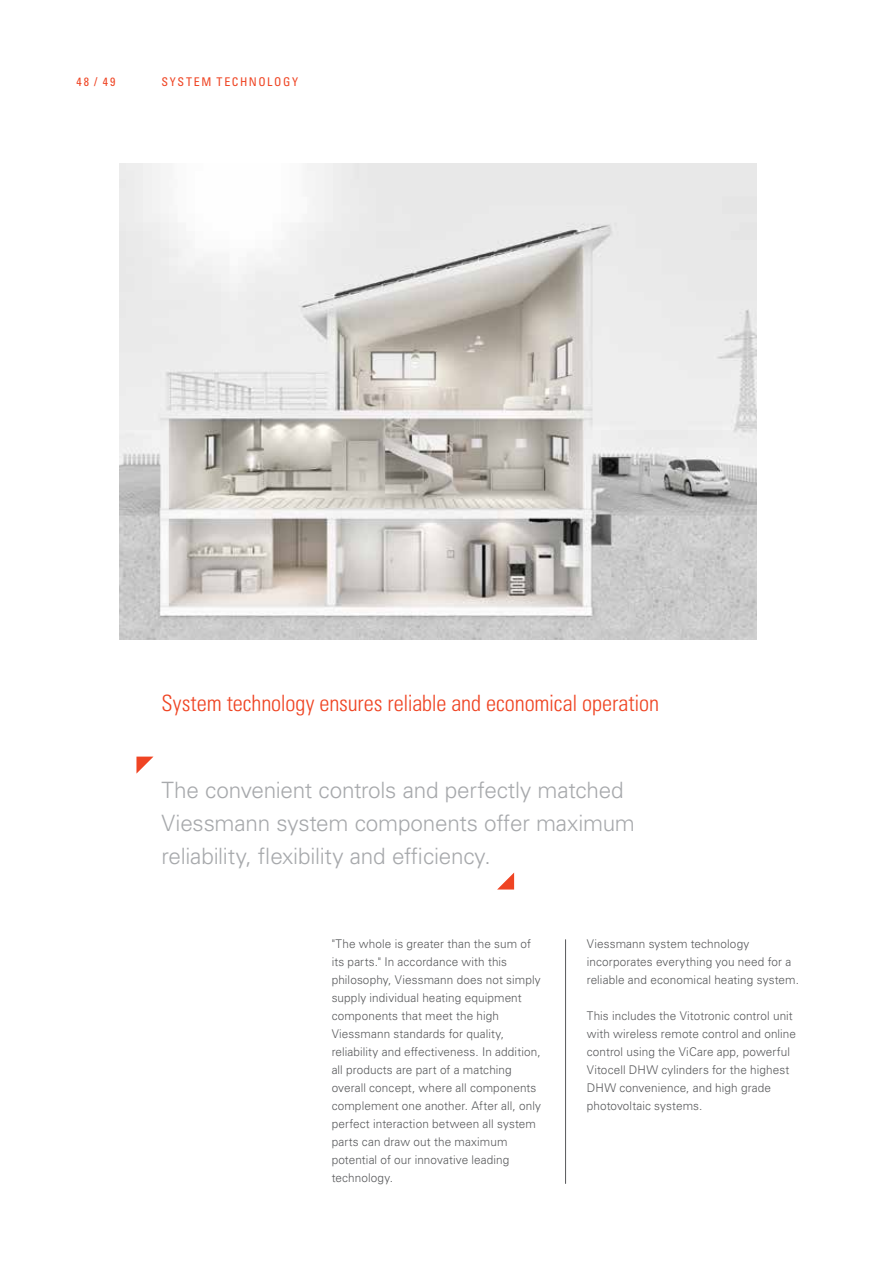
<style>
.page{position:relative;width:893px;height:1263px;background:#fff}
.page>*{position:absolute;margin:0;border:0;box-sizing:border-box;transform-origin:0 0}
.t1{font:300 22.5px/33px "Univers LTCYR 45";letter-spacing:-.01em;color:#a7a9ac}
.t2{font:22.5px "Univers LTCYR 47 Light Cond";letter-spacing:-.005em;color:#ef4423}
.t3{font:300 12px/18px "Univers LTCYR 45";letter-spacing:.01em;color:#58595b}
.t4{font:condensed 12px "Univers LTCYR 57";color:#ef4423}
</style>
<div class="page">
<img style="left:119px;top:164px;width:638px;height:476px">
<hr style="left:565px;top:939px;width:1px;height:245px;background:#58595b">
<svg style="left:136px;top:757px;width:17px;height:17px"></svg>
<svg style="left:497px;top:872px;width:17px;height:17px"></svg>
<p class="t4" style="left:77px;top:74px;width:40px">48 / 49</p>
<p class="t4" style="left:162px;top:74px;width:65px">SYSTEM TECHNOLOGY</p>
<h1 class="t2" style="left:162px;top:687px;width:499px">System technology ensures reliable and economical operation</h1>
<h1 class="t1" style="left:162px;top:773px;width:475px">The convenient controls and perfectly matched<br>Viessmann system components offer maximum reliability, flexibility and efficiency.</h1>
<p class="t3" style="left:332px;top:934px;width:211px">"The whole is greater than the sum of its parts." In accordance with this philosophy, Viessmann does not simply supply individual heating equipment components that meet the high Viessmann standards for quality, reliability and effectiveness. In addition, all products are part of a matching overall concept, where all components complement one another. After all, only perfect interaction between all system parts can draw out the maximum potential of our innovative leading technology.</p>
<p class="t3" style="left:587px;top:934px;width:214px">Viessmann system technology incorporates everything you need for a reliable and economical heating system.</p>
<p class="t3" style="left:587px;top:1006px;width:211px">This includes the Vitotronic control unit with wireless remote control and online control using the ViCare app, powerful Vitocell DHW cylinders for the highest DHW convenience, and high grade photovoltaic systems.</p>
</div>
